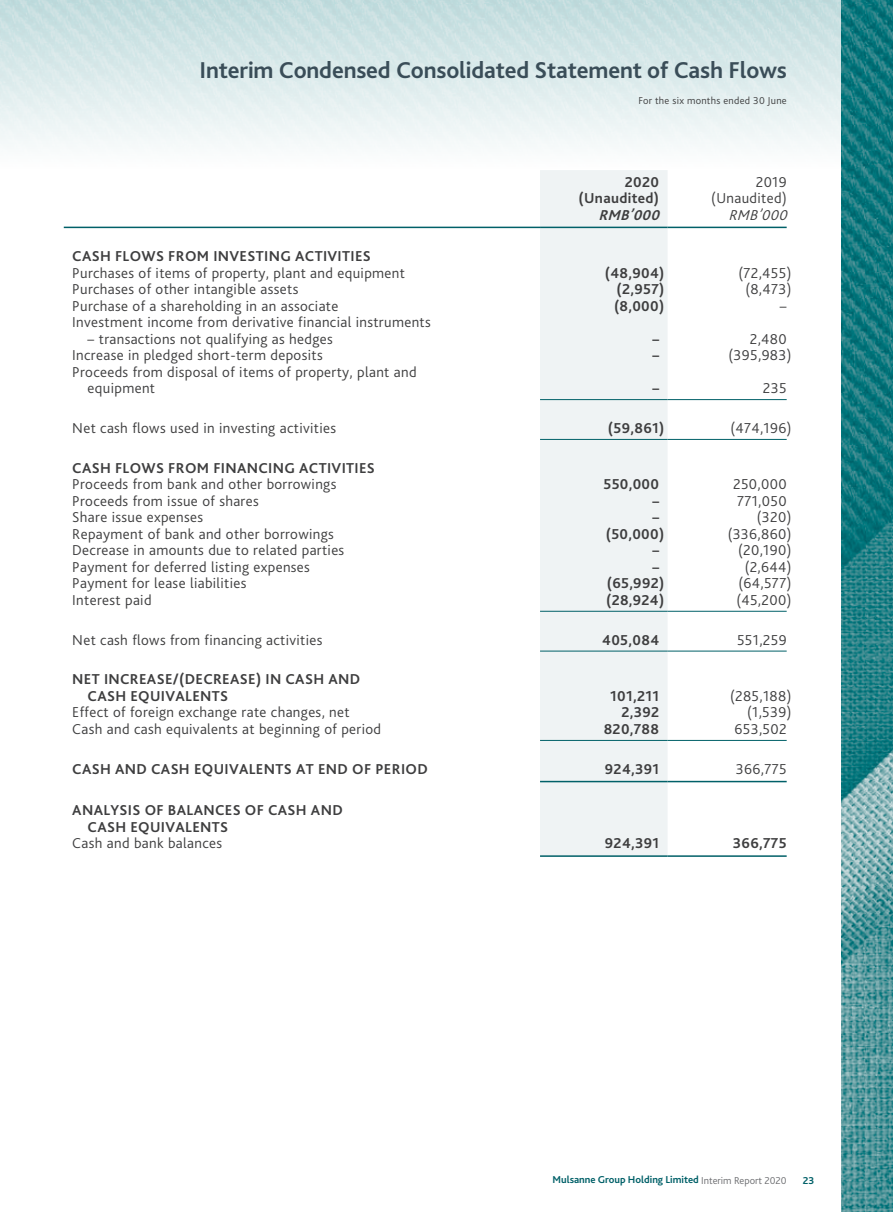
<style>
.page{position:relative;width:893px;height:1212px;background:#fff}
.page>*{position:absolute;margin:0;border:0;box-sizing:border-box;transform-origin:0 0}
.t1{font:700 24px "Bliss 2";letter-spacing:-.01em;color:#3a4d58}
.t2{font:300 15px/16.5px "Bliss 2";letter-spacing:.025em;color:#3e3e3f}
.t3{font:700 15px/16.5px "Bliss 2";letter-spacing:.02em;color:#3e3e3f}
.t4{font:italic 700 15px "Bliss 2";color:#3e3e3f}
.t5{font:italic 300 15px "Bliss 2";color:#3e3e3f}
.t6{font:700 10.5px "Bliss 2";color:#006068}
.t7{font:300 10.5px "Bliss 2";letter-spacing:.025em;color:#3e3e3f}
.s1{font-weight:300;color:#6c6d70}
</style>
<div class="page">
<img style="left:0;top:0;width:842px;height:170px">
<img style="left:842px;top:0;width:51px;height:1212px">
<div style="left:540px;top:170px;width:128px;height:685px;background:#eff3f4"></div>
<hr style="left:64px;top:227px;width:391px;height:1px;background:#006068">
<hr style="left:455px;top:227px;width:85px;height:1px;background:#006068">
<hr style="left:540px;top:227px;width:128px;height:1px;background:#006068">
<hr style="left:668px;top:227px;width:119px;height:1px;background:#006068">
<hr style="left:540px;top:399px;width:128px;height:1px;background:#006068">
<hr style="left:668px;top:399px;width:119px;height:1px;background:#006068">
<hr style="left:540px;top:439px;width:128px;height:1px;background:#006068">
<hr style="left:668px;top:439px;width:119px;height:1px;background:#006068">
<hr style="left:540px;top:611px;width:128px;height:1px;background:#006068">
<hr style="left:668px;top:611px;width:119px;height:1px;background:#006068">
<hr style="left:540px;top:651px;width:128px;height:1px;background:#006068">
<hr style="left:668px;top:651px;width:119px;height:1px;background:#006068">
<hr style="left:540px;top:740px;width:128px;height:1px;background:#006068">
<hr style="left:668px;top:740px;width:119px;height:1px;background:#006068">
<hr style="left:540px;top:781px;width:128px;height:1px;background:#006068">
<hr style="left:668px;top:781px;width:119px;height:1px;background:#006068">
<hr style="left:540px;top:855px;width:128px;height:2px;background:#006068">
<hr style="left:668px;top:855px;width:119px;height:2px;background:#006068">
<h1 class="t1" style="left:200px;top:55px;width:589px">Interim Condensed Consolidated Statement of Cash Flows</h1>
<p class="t7" style="left:638px;top:94px;width:150px">For the six months ended 30 June</p>
<p class="t3" style="left:625px;top:173px;width:36px">2020</p>
<p class="t2" style="left:756px;top:173px;width:32px">2019</p>
<p class="t3" style="left:579px;top:189px;width:82px">(Unaudited)</p>
<p class="t2" style="left:711px;top:189px;width:77px">(Unaudited)</p>
<p class="t4" style="left:598px;top:205px;width:67px">RMB’000</p>
<p class="t5" style="left:728px;top:205px;width:65px">RMB’000</p>
<p class="t3" style="left:72px;top:247px;width:300px">CASH FLOWS FROM INVESTING ACTIVITIES</p>
<p class="t2" style="left:72px;top:264px;width:334px">Purchases of items of property, plant and equipment</p>
<p class="t3" style="left:605px;top:264px;width:61px">(48,904)</p>
<p class="t2" style="left:738px;top:264px;width:55px">(72,455)</p>
<p class="t2" style="left:72px;top:280px;width:228px">Purchases of other intangible assets</p>
<p class="t3" style="left:616px;top:280px;width:49px">(2,957)</p>
<p class="t2" style="left:745px;top:280px;width:48px">(8,473)</p>
<p class="t2" style="left:72px;top:297px;width:268px">Purchase of a shareholding in an associate</p>
<p class="t3" style="left:614px;top:297px;width:52px">(8,000)</p>
<p class="t2" style="left:780px;top:297px;width:8px">–</p>
<p class="t2" style="left:72px;top:313px;width:360px">Investment income from derivative financial instruments</p>
<p class="t2" style="left:88px;top:330px;width:247px">– transactions not qualifying as hedges</p>
<p class="t3" style="left:652px;top:330px;width:8px">–</p>
<p class="t2" style="left:750px;top:330px;width:38px">2,480</p>
<p class="t2" style="left:72px;top:346px;width:252px">Increase in pledged short-term deposits</p>
<p class="t3" style="left:652px;top:346px;width:8px">–</p>
<p class="t2" style="left:729px;top:346px;width:64px">(395,983)</p>
<p class="t2" style="left:88px;top:363px;width:331px;text-indent:-15px">Proceeds from disposal of items of property, plant and equipment</p>
<p class="t3" style="left:652px;top:379px;width:8px">–</p>
<p class="t2" style="left:763px;top:379px;width:25px">235</p>
<p class="t2" style="left:72px;top:419px;width:265px">Net cash flows used in investing activities</p>
<p class="t3" style="left:608px;top:419px;width:58px">(59,861)</p>
<p class="t2" style="left:730px;top:419px;width:62px">(474,196)</p>
<p class="t3" style="left:72px;top:459px;width:304px">CASH FLOWS FROM FINANCING ACTIVITIES</p>
<p class="t2" style="left:72px;top:476px;width:266px">Proceeds from bank and other borrowings</p>
<p class="t3" style="left:603px;top:476px;width:57px">550,000</p>
<p class="t2" style="left:733px;top:476px;width:55px">250,000</p>
<p class="t2" style="left:72px;top:492px;width:188px">Proceeds from issue of shares</p>
<p class="t3" style="left:652px;top:492px;width:8px">–</p>
<p class="t2" style="left:737px;top:492px;width:51px">771,050</p>
<p class="t2" style="left:72px;top:509px;width:132px">Share issue expenses</p>
<p class="t3" style="left:652px;top:509px;width:8px">–</p>
<p class="t2" style="left:757px;top:509px;width:36px">(320)</p>
<p class="t2" style="left:72px;top:525px;width:263px">Repayment of bank and other borrowings</p>
<p class="t3" style="left:606px;top:525px;width:60px">(50,000)</p>
<p class="t2" style="left:728px;top:525px;width:65px">(336,860)</p>
<p class="t2" style="left:72px;top:542px;width:274px">Decrease in amounts due to related parties</p>
<p class="t3" style="left:652px;top:542px;width:8px">–</p>
<p class="t2" style="left:738px;top:542px;width:55px">(20,190)</p>
<p class="t2" style="left:72px;top:558px;width:239px">Payment for deferred listing expenses</p>
<p class="t3" style="left:652px;top:558px;width:8px">–</p>
<p class="t2" style="left:745px;top:558px;width:48px">(2,644)</p>
<p class="t2" style="left:72px;top:575px;width:176px">Payment for lease liabilities</p>
<p class="t3" style="left:607px;top:575px;width:59px">(65,992)</p>
<p class="t2" style="left:738px;top:575px;width:54px">(64,577)</p>
<p class="t2" style="left:72px;top:591px;width:81px">Interest paid</p>
<p class="t3" style="left:606px;top:591px;width:60px">(28,924)</p>
<p class="t2" style="left:736px;top:591px;width:56px">(45,200)</p>
<p class="t2" style="left:72px;top:631px;width:252px">Net cash flows from financing activities</p>
<p class="t3" style="left:602px;top:631px;width:58px">405,084</p>
<p class="t2" style="left:737px;top:631px;width:51px">551,259</p>
<p class="t3" style="left:88px;top:671px;width:274px;text-indent:-15px">NET INCREASE/(DECREASE) IN CASH AND<br>CASH EQUIVALENTS</p>
<p class="t3" style="left:610px;top:687px;width:50px">101,211</p>
<p class="t2" style="left:730px;top:687px;width:63px">(285,188)</p>
<p class="t2" style="left:72px;top:704px;width:279px">Effect of foreign exchange rate changes, net</p>
<p class="t3" style="left:621px;top:704px;width:39px">2,392</p>
<p class="t2" style="left:747px;top:704px;width:46px">(1,539)</p>
<p class="t2" style="left:72px;top:720px;width:310px">Cash and cash equivalents at beginning of period</p>
<p class="t3" style="left:604px;top:720px;width:57px">820,788</p>
<p class="t2" style="left:734px;top:720px;width:54px">653,502</p>
<p class="t3" style="left:72px;top:760px;width:357px">CASH AND CASH EQUIVALENTS AT END OF PERIOD</p>
<p class="t3" style="left:605px;top:760px;width:56px">924,391</p>
<p class="t2" style="left:736px;top:760px;width:52px">366,775</p>
<p class="t3" style="left:88px;top:802px;width:257px;text-indent:-15px">ANALYSIS OF BALANCES OF CASH AND<br>CASH EQUIVALENTS</p>
<p class="t2" style="left:72px;top:835px;width:151px">Cash and bank balances</p>
<p class="t3" style="left:605px;top:835px;width:56px">924,391</p>
<p class="t3" style="left:733px;top:835px;width:55px">366,775</p>
<p class="t6" style="left:552px;top:1173px;width:236px">Mulsanne Group Holding Limited <span class="s1">Interim Report 2020</span></p>
<p class="t6" style="left:803px;top:1174px;width:13px">23</p>
</div>
